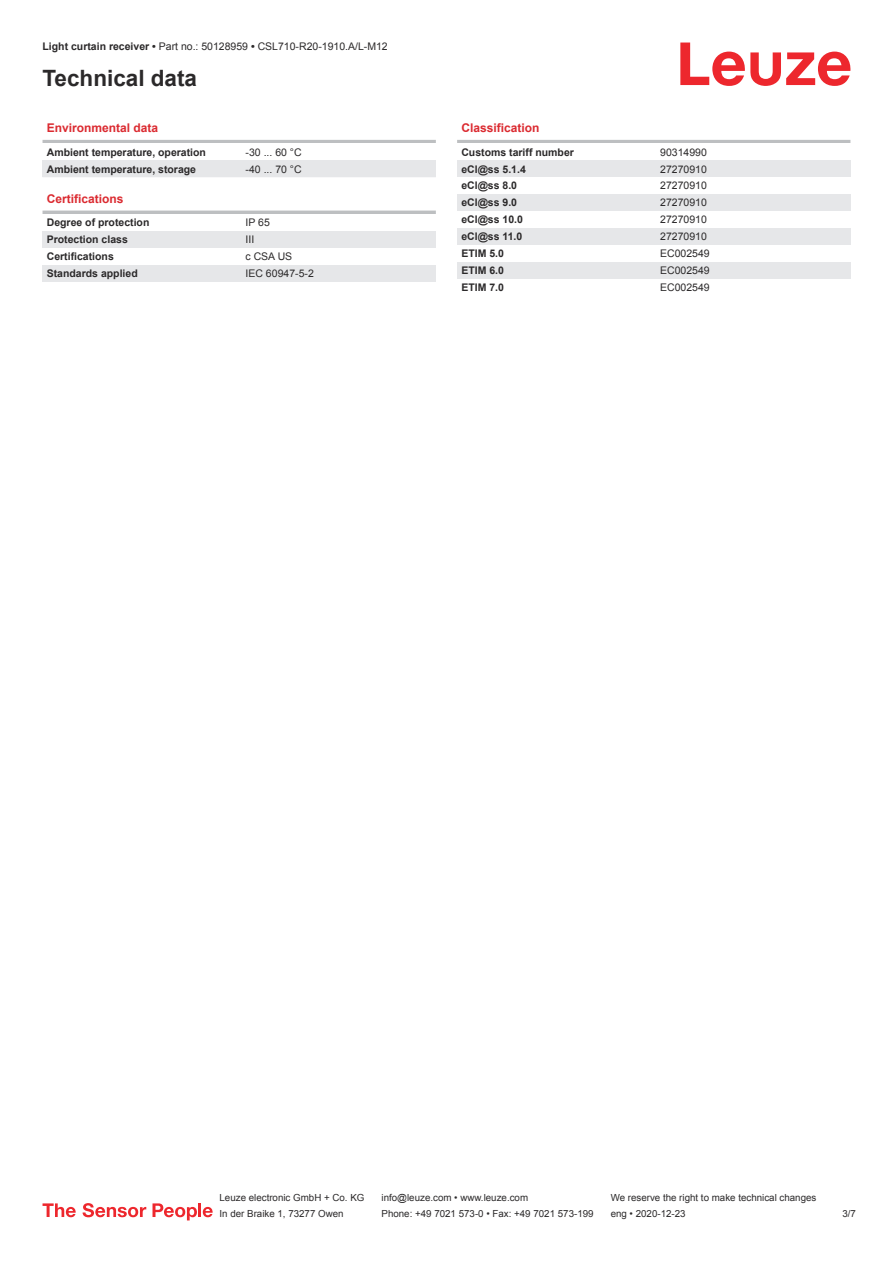
<style>
.page{position:relative;width:893px;height:1263px;background:#fff}
.page>*{position:absolute;margin:0;border:0;box-sizing:border-box;transform-origin:0 0}
.t1{font:700 22.5px "Arial";color:#2b292a}
.t2{font:700 12px "Arial";color:#db2a30}
.t3{font:700 10.5px "Arial";color:#2b292a}
.t4{font:10.5px "Arial";color:#2b292a}
.t5{font:9.75px "Arial";color:#2b292a}
.s1{font-weight:700}
</style>
<div class="page">
<svg style="left:680px;top:43px;width:170px;height:43px"></svg>
<hr style="left:43px;top:140px;width:393px;height:3px;background:#bdbfc1">
<div style="left:43px;top:160px;width:199px;height:17px;background:#e6e7e9"></div>
<div style="left:242px;top:160px;width:194px;height:17px;background:#e6e7e9"></div>
<hr style="left:43px;top:211px;width:393px;height:3px;background:#bdbfc1">
<div style="left:43px;top:231px;width:199px;height:17px;background:#e6e7e9"></div>
<div style="left:242px;top:231px;width:194px;height:17px;background:#e6e7e9"></div>
<div style="left:43px;top:265px;width:199px;height:17px;background:#e6e7e9"></div>
<div style="left:242px;top:265px;width:194px;height:17px;background:#e6e7e9"></div>
<hr style="left:457px;top:140px;width:393px;height:3px;background:#bdbfc1">
<div style="left:457px;top:160px;width:200px;height:17px;background:#e6e7e9"></div>
<div style="left:657px;top:160px;width:193px;height:17px;background:#e6e7e9"></div>
<div style="left:457px;top:194px;width:200px;height:17px;background:#e6e7e9"></div>
<div style="left:657px;top:194px;width:193px;height:17px;background:#e6e7e9"></div>
<div style="left:457px;top:228px;width:200px;height:17px;background:#e6e7e9"></div>
<div style="left:657px;top:228px;width:193px;height:17px;background:#e6e7e9"></div>
<div style="left:457px;top:262px;width:200px;height:17px;background:#e6e7e9"></div>
<div style="left:657px;top:262px;width:193px;height:17px;background:#e6e7e9"></div>
<svg style="left:43px;top:1203px;width:33px;height:14px"></svg>
<svg style="left:83px;top:1203px;width:63px;height:14px"></svg>
<svg style="left:153px;top:1203px;width:44px;height:17px"></svg>
<hr style="left:198px;top:1203px;width:3px;height:14px;background:#ed272d">
<svg style="left:203px;top:1207px;width:10px;height:10px"></svg>
<p class="t4" style="left:43px;top:43px;width:347px"><span class="s1">Light curtain receiver •</span> Part no.: 50128959 <span class="s1">•</span> CSL710-R20-1910.A/L-M12</p>
<h1 class="t1" style="left:43px;top:70px;width:156px">Technical data</h1>
<p class="t2" style="left:47px;top:123px;width:113px">Environmental data</p>
<p class="t3" style="left:47px;top:148px;width:161px">Ambient temperature, operation</p>
<p class="t4" style="left:246px;top:148px;width:58px">-30 ... 60 °C</p>
<p class="t3" style="left:47px;top:165px;width:151px">Ambient temperature, storage</p>
<p class="t4" style="left:246px;top:165px;width:58px">-40 ... 70 °C</p>
<p class="t2" style="left:47px;top:194px;width:78px">Certifications</p>
<p class="t3" style="left:47px;top:219px;width:104px">Degree of protection</p>
<p class="t4" style="left:246px;top:219px;width:26px">IP 65</p>
<p class="t3" style="left:47px;top:236px;width:83px">Protection class</p>
<p class="t4" style="left:246px;top:236px;width:10px">III</p>
<p class="t3" style="left:47px;top:252px;width:69px">Certifications</p>
<p class="t4" style="left:246px;top:252px;width:48px">c CSA US</p>
<p class="t3" style="left:47px;top:269px;width:93px">Standards applied</p>
<p class="t4" style="left:246px;top:269px;width:70px">IEC 60947-5-2</p>
<p class="t2" style="left:461px;top:123px;width:80px">Classification</p>
<p class="t3" style="left:461px;top:148px;width:114px">Customs tariff number</p>
<p class="t4" style="left:660px;top:148px;width:48px">90314990</p>
<p class="t3" style="left:461px;top:165px;width:66px">eCl@ss 5.1.4</p>
<p class="t4" style="left:660px;top:165px;width:48px">27270910</p>
<p class="t3" style="left:461px;top:182px;width:57px">eCl@ss 8.0</p>
<p class="t4" style="left:660px;top:182px;width:48px">27270910</p>
<p class="t3" style="left:461px;top:199px;width:57px">eCl@ss 9.0</p>
<p class="t4" style="left:660px;top:199px;width:48px">27270910</p>
<p class="t3" style="left:461px;top:216px;width:63px">eCl@ss 10.0</p>
<p class="t4" style="left:660px;top:216px;width:48px">27270910</p>
<p class="t3" style="left:461px;top:233px;width:63px">eCl@ss 11.0</p>
<p class="t4" style="left:660px;top:232px;width:48px">27270910</p>
<p class="t3" style="left:461px;top:249px;width:44px">ETIM 5.0</p>
<p class="t4" style="left:660px;top:249px;width:51px">EC002549</p>
<p class="t3" style="left:461px;top:266px;width:44px">ETIM 6.0</p>
<p class="t4" style="left:660px;top:266px;width:51px">EC002549</p>
<p class="t3" style="left:461px;top:283px;width:44px">ETIM 7.0</p>
<p class="t4" style="left:660px;top:283px;width:51px">EC002549</p>
<p class="t5" style="left:220px;top:1194px;width:146px">Leuze electronic GmbH + Co. KG</p>
<p class="t5" style="left:381px;top:1194px;width:148px">info@leuze.com • www.leuze.com</p>
<p class="t5" style="left:611px;top:1194px;width:207px">We reserve the right to make technical changes</p>
<p class="t5" style="left:220px;top:1210px;width:126px">In der Braike 1, 73277 Owen</p>
<p class="t5" style="left:381px;top:1210px;width:214px">Phone: +49 7021 573-0 • Fax: +49 7021 573-199</p>
<p class="t5" style="left:611px;top:1210px;width:76px">eng • 2020-12-23</p>
<p class="t5" style="left:842px;top:1210px;width:15px">3 /7</p>
</div>
